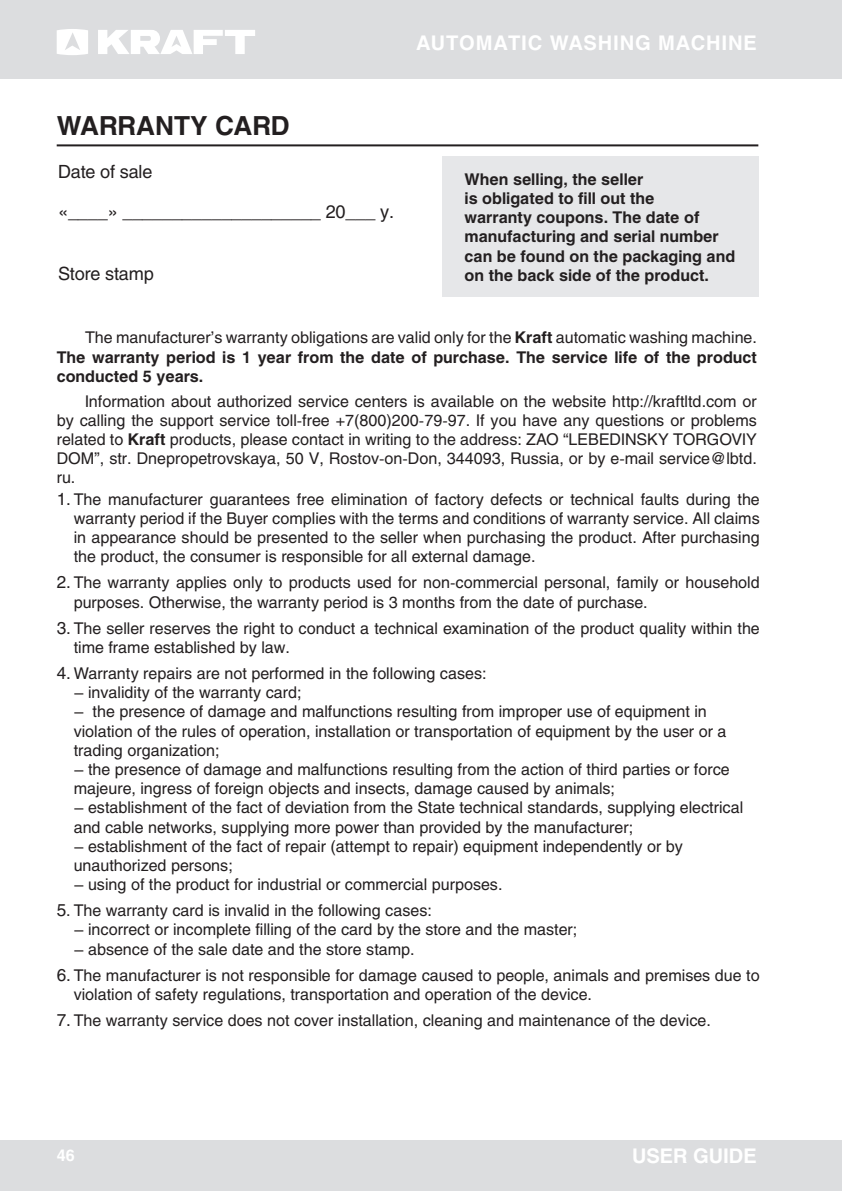
<style>
.page{position:relative;width:842px;height:1191px;background:#fff}
.page>*{position:absolute;margin:0;border:0;box-sizing:border-box;transform-origin:0 0}
.Zag_PODCH{font:700 26px "Helios C";color:#231f20}
.t1{font:700 20px "Helios C";letter-spacing:.04em;color:#fff}
.t2{font:700 20px "Helios C";color:#fff}
.text_osn{font:18px "Helios C";letter-spacing:-.01em;color:#231f20}
.ТЕКСТ_НУМЕРАЦИЯ__коп{font:16px/19.2px "Helios C";color:#231f20}
.Основной_текст___отс{font:16px/19.2px "Helios C";color:#231f20;text-align:justify}
.Основной_текст___отс-2{font:700 16px/19.2px "Helios C";color:#231f20;text-align:justify}
.text_osn-2{font:700 16px/19.2px "Helios C";color:#231f20}
.t3{font:700 16px "Helios C";color:#fff}
.s1{font-weight:400}
.s2{font-weight:700}
.s3{font-size:17px}
</style>
<div class="page">
<div style="left:0;top:1140px;width:842px;height:51px;background:#dcdddf"></div>
<div style="left:0;top:0;width:842px;height:79px;background:#dcdddf"></div>
<svg style="left:57px;top:29px;width:31px;height:26px"></svg>
<svg style="left:98px;top:30px;width:157px;height:24px"></svg>
<div style="left:442px;top:156px;width:316px;height:141px;background:#e6e7e9"></div>
<hr style="left:57px;top:144px;width:701px;height:2px;background:#231f20">
<p class="t1" style="left:416px;top:31px;width:342px">AUTOMATIC WASHING MACHINE</p>
<p class="Zag_PODCH" style="left:57px;top:111px;width:235px">WARRANTY CARD</p>
<p class="text_osn" style="left:58px;top:160px;width:96px">Date of sale</p>
<p class="text_osn" style="left:58px;top:200px;width:337px">«____» ____________________ 20___ y.</p>
<p class="text_osn" style="left:58px;top:263px;width:97px">Store stamp</p>
<p class="text_osn-2" style="left:465px;top:169px;width:272px">When selling, the seller<br>is obligated to fill out the<br>warranty coupons. The date of manufacturing and serial number can be found on the packaging and on the back side of the product.</p>
<p class="Основной_текст___отс-2" style="left:57px;top:328px;width:702px;text-indent:28px"><span class="s1">The manufacturer’s warranty obligations are valid only for the</span> Kraft <span class="s1">automatic washing machine.<br></span>The warranty period is 1 year from the date of purchase. The service life of the product conducted 5 years.</p>
<p class="Основной_текст___отс" style="left:57px;top:391px;width:702px;text-indent:28px">Information about authorized service centers is available on the website http://kraftltd.com or by calling the support service toll-free +7(800)200-79-97. If you have any questions or problems related to <span class="s2">Kraft</span> products, please contact in writing to the address: ZAO “LEBEDINSKY TORGOVIY DOM”, str. Dnepropetrovskaya, 50 V, Rostov-on-Don, 344093, Russia, or by e-mail service@lbtd. ru.</p>
<p class="ТЕКСТ_НУМЕРАЦИЯ__коп" style="left:74px;top:489px;width:688px;text-align:justify;text-indent:-17px"><span class="s3">1.</span> The manufacturer guarantees free elimination of factory defects or technical faults during the warranty period if the Buyer complies with the terms and conditions of warranty service. All claims in appearance should be presented to the seller when purchasing the product. After purchasing the product, the consumer is responsible for all external damage.</p>
<p class="ТЕКСТ_НУМЕРАЦИЯ__коп" style="left:74px;top:573px;width:688px;text-indent:-17px"><span class="s3">2.</span> The warranty applies only to products used for non-commercial personal, family or household purposes. Otherwise, the warranty period is 3 months from the date of purchase.</p>
<p class="ТЕКСТ_НУМЕРАЦИЯ__коп" style="left:74px;top:618px;width:687px;text-indent:-17px"><span class="s3">3.</span> The seller reserves the right to conduct a technical examination of the product quality within the time frame established by law.</p>
<p class="ТЕКСТ_НУМЕРАЦИЯ__коп" style="left:57px;top:663px;width:431px"><span class="s3">4.</span> Warranty repairs are not performed in the following cases:</p>
<p class="ТЕКСТ_НУМЕРАЦИЯ__коп" style="left:75px;top:682px;width:229px">– invalidity of the warranty card;</p>
<p class="ТЕКСТ_НУМЕРАЦИЯ__коп" style="left:74px;top:702px;width:654px">– the presence of damage and malfunctions resulting from improper use of equipment in violation of the rules of operation, installation or transportation of equipment by the user or a trading organization;</p>
<p class="ТЕКСТ_НУМЕРАЦИЯ__коп" style="left:74px;top:759px;width:657px">– the presence of damage and malfunctions resulting from the action of third parties or force majeure, ingress of foreign objects and insects, damage caused by animals;</p>
<p class="ТЕКСТ_НУМЕРАЦИЯ__коп" style="left:74px;top:798px;width:671px">– establishment of the fact of deviation from the State technical standards, supplying electrical and cable networks, supplying more power than provided by the manufacturer;</p>
<p class="ТЕКСТ_НУМЕРАЦИЯ__коп" style="left:74px;top:836px;width:611px">– establishment of the fact of repair (attempt to repair) equipment independently or by unauthorized persons;</p>
<p class="ТЕКСТ_НУМЕРАЦИЯ__коп" style="left:75px;top:874px;width:429px">– using of the product for industrial or commercial purposes.</p>
<p class="ТЕКСТ_НУМЕРАЦИЯ__коп" style="left:57px;top:901px;width:377px"><span class="s3">5</span>. The warranty card is invalid in the following cases:</p>
<p class="ТЕКСТ_НУМЕРАЦИЯ__коп" style="left:75px;top:920px;width:504px">– incorrect or incomplete filling of the card by the store and the master;</p>
<p class="ТЕКСТ_НУМЕРАЦИЯ__коп" style="left:75px;top:939px;width:342px">– absence of the sale date and the store stamp.</p>
<p class="ТЕКСТ_НУМЕРАЦИЯ__коп" style="left:74px;top:965px;width:688px;text-indent:-17px"><span class="s3">6.</span> The manufacturer is not responsible for damage caused to people, animals and premises due to violation of safety regulations, transportation and operation of the device.</p>
<p class="ТЕКСТ_НУМЕРАЦИЯ__коп" style="left:57px;top:1010px;width:656px"><span class="s3">7.</span> The warranty service does not cover installation, cleaning and maintenance of the device.</p>
<p class="t3" style="left:57px;top:1145px;width:19px">46</p>
<p class="t2" style="left:632px;top:1143px;width:126px">USER GUIDE</p>
</div>
